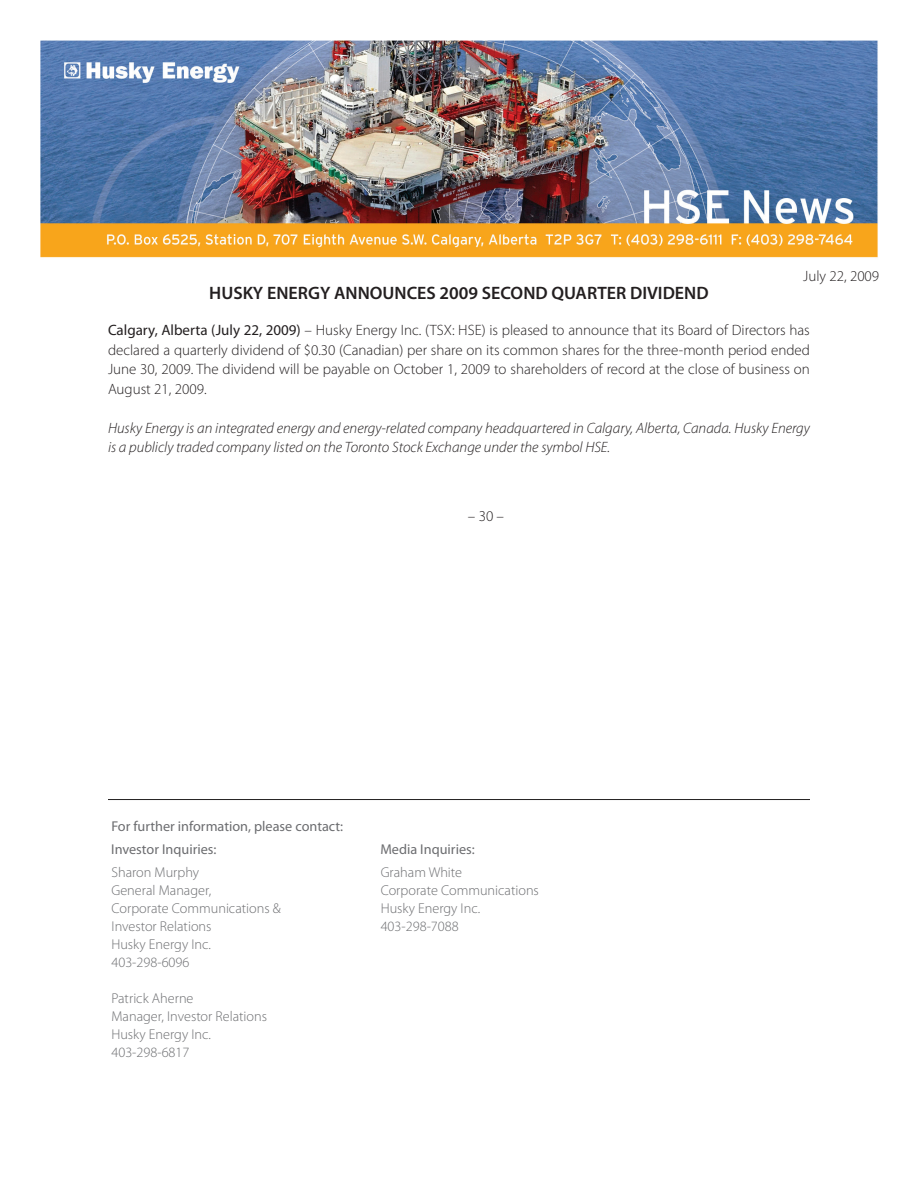
<style>
.page{position:relative;width:918px;height:1188px;background:#fff}
.page>*{position:absolute;margin:0;border:0;box-sizing:border-box;transform-origin:0 0}
.t1{font:600 18px "Myriad Pro";color:#231f20}
.t2{font:300 15px/19.5px "Myriad Pro";color:#231f20;text-align:justify}
.t3{font:italic 300 15px/19.5px "Myriad Pro";color:#231f20}
.t4{font:300 14.25px/18px "Myriad Pro";color:#6c6d70}
.t5{font:14.25px/23.1px "Myriad Pro";color:#6c6d70}
.s1{font-weight:400}
</style>
<div class="page">
<img style="left:40px;top:40px;width:838px;height:218px">
<hr style="left:108px;top:799px;width:702px;height:1px;background:#231f20">
<p class="t1" style="left:209px;top:281px;width:501px">HUSKY ENERGY ANNOUNCES 2009 SECOND QUARTER DIVIDEND</p>
<p class="t2" style="left:803px;top:266px;width:78px">July 22, 2009</p>
<p class="t2" style="left:108px;top:320px;width:703px"><span class="s1">Calgary, Alberta (July 22, 2009)</span> – Husky Energy Inc. (TSX: HSE) is pleased to announce that its Board of Directors has declared a quarterly dividend of $0.30 (Canadian) per share on its common shares for the three-month period ended June 30, 2009. The dividend will be payable on October 1, 2009 to shareholders of record at the close of business on August 21, 2009.</p>
<p class="t3" style="left:108px;top:418px;width:703px">Husky Energy is an integrated energy and energy-related company headquartered in Calgary, Alberta, Canada. Husky Energy is a publicly traded company listed on the Toronto Stock Exchange under the symbol HSE.</p>
<p class="t2" style="left:468px;top:506px;width:38px">– 30 –</p>
<p class="t5" style="left:111px;top:815px;width:234px">For further information, please contact:<br>Investor Inquiries:</p>
<p class="t4" style="left:111px;top:863px;width:171px">Sharon Murphy<br>General Manager,<br>Corporate Communications &amp;<br>Investor Relations<br>Husky Energy Inc.<br>403-298-6096</p>
<p class="t4" style="left:111px;top:989px;width:157px">Patrick Aherne<br>Manager, Investor Relations<br>Husky Energy Inc.<br>403-298-6817</p>
<p class="t5" style="left:380px;top:838px;width:96px">Media Inquiries:</p>
<p class="t4" style="left:381px;top:863px;width:160px">Graham White<br>Corporate Communications<br>Husky Energy Inc.<br>403-298-7088</p>
</div>
